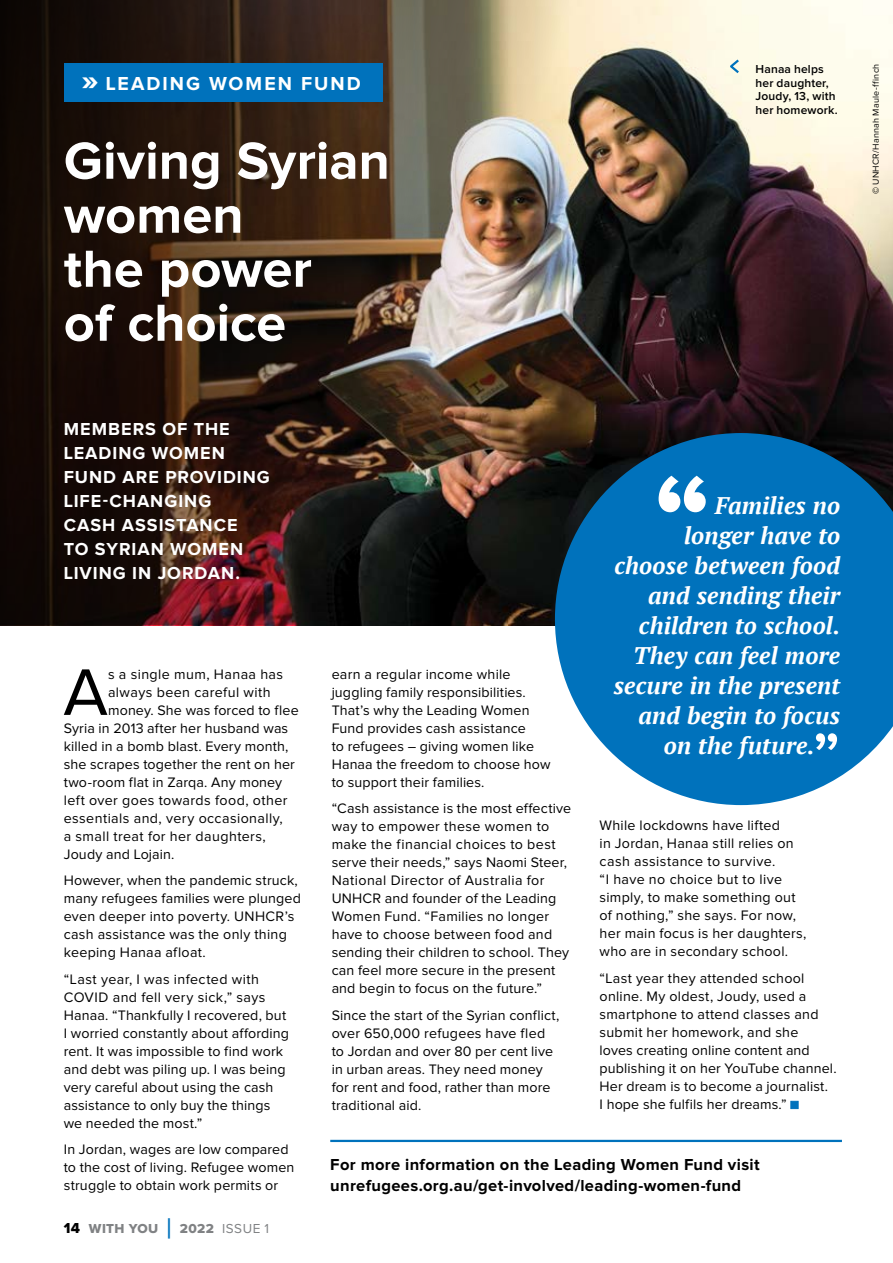
<style>
.page{position:relative;width:893px;height:1263px;background:#fff}
.page>*{position:absolute;margin:0;border:0;box-sizing:border-box;transform-origin:0 0}
.t1{font:68.25px "Proxima Nova";color:#000}
.t2{font:600 66px "Proxima Nova Cond";color:#fff}
.t3{font:700 54px/54px "Proxima Nova";color:#fff}
.t4{font:italic 700 24px "PT Serif";letter-spacing:.005em;color:#fff}
.t5{font:700 19.5px "Proxima Nova";letter-spacing:.105em;color:#fff}
.t6{font:700 18px/24px "Proxima Nova";letter-spacing:.055em;color:#fff}
.t7{font:700 16.5px/21px "Proxima Nova";letter-spacing:.02em;color:#000}
.t8{font:14.25px/18px "Proxima Nova";letter-spacing:.01em;color:#000}
.t9{font:14.25px "Proxima Nova";letter-spacing:.03em;color:#000}
.t10{font:13.5px "Proxima Nova Extrabld";letter-spacing:.025em;color:#808284}
.t11{font:600 12px/13.5px "Proxima Nova";letter-spacing:.015em;color:#000}
.t12{font:9px "Proxima Nova";letter-spacing:.025em;color:#000}
.s1{font-family:"Proxima Nova Extrabld";font-weight:400;font-size:30px}
.s2{font-weight:900}
.s3{font-size:15px;color:#000}
.s4{font-size:28.8px;color:#0072bc}
.s5{font-family:"Proxima Nova"}
</style>
<div class="page">
<img style="left:810px;top:0;width:83px;height:433px">
<img style="left:0;top:0;width:810px;height:625px">
<svg style="left:555px;top:433px;width:338px;height:372px;background:#1775b2"></svg>
<div style="left:790px;top:1101px;width:8px;height:8px;background:#0072bc;border:1px solid #0072bc"></div>
<svg style="left:728px;top:58px;width:12px;height:17px"></svg>
<div style="left:64px;top:64px;width:319px;height:38px;background:#0072bc"></div>
<svg style="left:659px;top:476px;width:47px;height:36px"></svg>
<hr style="left:330px;top:1140px;width:512px;height:2px;background:#0072bc">
<h3 class="t5" style="left:81px;top:72px;width:281px"><span class="s1">»</span> LEADING WOMEN FUND</h3>
<h3 class="t3" style="left:64px;top:135px;width:328px">Giving Syrian women<br>the power<br>of choice</h3>
<p class="t11" style="left:755px;top:63px;width:84px">Hanaa helps her daughter,<br>Joudy, 13, with her homework.</p>
<p class="t12" style="left:872px;top:194px;width:132px;rotate:-90deg"><span class="s2">©</span> UNHCR/Hannah Maule-ffinch</p>
<p class="t6" style="left:64px;top:418px;width:208px">MEMBERS OF THE<br>LEADING WOMEN<br>FUND ARE PROVIDING<br>LIFE-CHANGING<br>CASH ASSISTANCE<br>TO SYRIAN WOMEN<br>LIVING IN JORDAN.</p>
<h1 class="t1" style="left:63px;top:661px;width:46px">A</h1>
<p class="t9" style="left:108px;top:668px;width:177px">s a single mum, Hanaa has</p>
<p class="t9" style="left:108px;top:686px;width:164px">always been careful with</p>
<p class="t8" style="left:108px;top:702px;width:192px">money. She was forced to flee</p>
<p class="t8" style="left:64px;top:720px;width:226px">Syria in 2013 after her husband was</p>
<p class="t8" style="left:64px;top:738px;width:226px">killed in a bomb blast. Every month,</p>
<p class="t8" style="left:64px;top:756px;width:233px">she scrapes together the rent on her</p>
<p class="t8" style="left:64px;top:774px;width:220px">two-room flat in Zarqa. Any money</p>
<p class="t9" style="left:64px;top:794px;width:225px">left over goes towards food, other</p>
<p class="t9" style="left:64px;top:812px;width:221px">essentials and, very occasionally,</p>
<p class="t9" style="left:64px;top:830px;width:204px">a small treat for her daughters,</p>
<p class="t8" style="left:64px;top:846px;width:112px">Joudy and Lojain.</p>
<p class="t8" style="left:64px;top:872px;width:239px">However, when the pandemic struck, many refugees families were plunged even deeper into poverty. UNHCR’s cash assistance was the only thing keeping Hanaa afloat.</p>
<p class="t8" style="left:64px;top:971px;width:227px">“Last year, I was infected with<br>COVID and fell very sick,” says<br>Hanaa. “Thankfully I recovered, but<br>I worried constantly about affording rent. It was impossible to find work and debt was piling up. I was being very careful about using the cash assistance to only buy the things we needed the most.”</p>
<p class="t8" style="left:64px;top:1141px;width:232px">In Jordan, wages are low compared to the cost of living. Refugee women struggle to obtain work permits or</p>
<p class="t10" style="left:64px;top:1222px;width:207px"><span class="s3">14</span> WITH YOU <span class="s4">|</span> 2022 <span class="s5">ISSUE 1</span></p>
<p class="t8" style="left:332px;top:666px;width:220px">earn a regular income while juggling family responsibilities.<br>That’s why the Leading Women<br>Fund provides cash assistance<br>to refugees – giving women like<br>Hanaa the freedom to choose how to support their families.</p>
<p class="t8" style="left:332px;top:800px;width:241px">“Cash assistance is the most effective way to empower these women to make the financial choices to best serve their needs,” says Naomi Steer, National Director of Australia for UNHCR and founder of the Leading Women Fund. “Families no longer have to choose between food and sending their children to school. They can feel more secure in the present and begin to focus on the future.”</p>
<p class="t8" style="left:332px;top:1007px;width:229px">Since the start of the Syrian conflict, over 650,000 refugees have fled to Jordan and over 80 per cent live in urban areas. They need money for rent and food, rather than more traditional aid.</p>
<h3 class="t4" style="left:715px;top:490px;width:127px">Families no</h3>
<h3 class="t4" style="left:684px;top:520px;width:158px">longer have to</h3>
<h3 class="t4" style="left:614px;top:550px;width:227px">choose between food</h3>
<h3 class="t4" style="left:648px;top:580px;width:194px">and sending their</h3>
<h3 class="t4" style="left:639px;top:610px;width:203px">children to school.</h3>
<h3 class="t4" style="left:633px;top:640px;width:209px">They can feel more</h3>
<h3 class="t4" style="left:614px;top:670px;width:228px">secure in the present</h3>
<h3 class="t4" style="left:638px;top:700px;width:203px">and begin to focus</h3>
<h3 class="t4" style="left:664px;top:730px;width:152px">on the future.</h3>
<h2 class="t2" style="left:812px;top:726px;width:29px">”</h2>
<p class="t8" style="left:600px;top:817px;width:208px">While lockdowns have lifted<br>in Jordan, Hanaa still relies on cash assistance to survive.<br>“I have no choice but to live simply, to make something out of nothing,” she says. For now, her main focus is her daughters, who are in secondary school.</p>
<p class="t8" style="left:600px;top:970px;width:239px">“Last year they attended school online. My oldest, Joudy, used a smartphone to attend classes and submit her homework, and she<br>loves creating online content and publishing it on her YouTube channel.<br>Her dream is to become a journalist.<br>I hope she fulfils her dreams.”</p>
<p class="t7" style="left:330px;top:1154px;width:431px">For more information on the Leading Women Fund visit unrefugees.org.au/get-involved/leading-women-fund</p>
</div>
